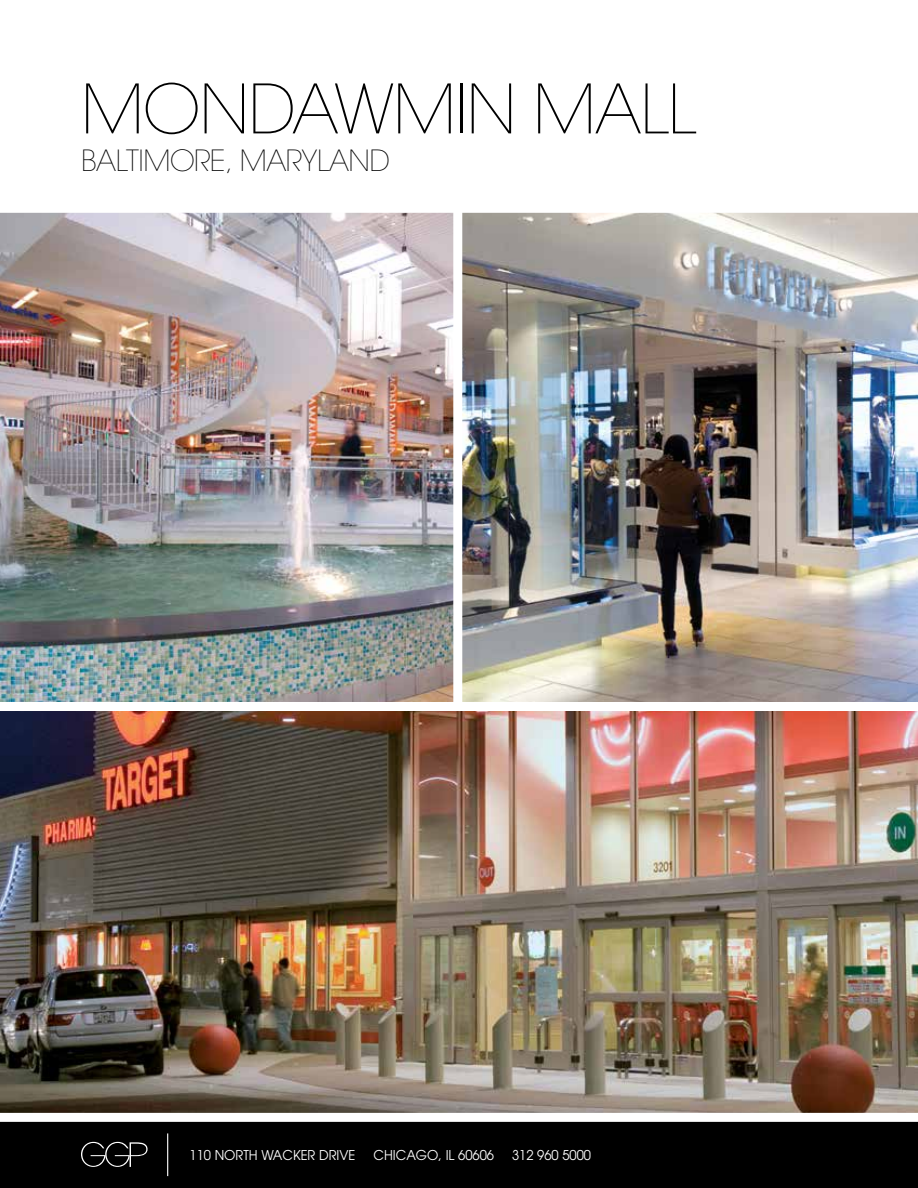
<style>
.page{position:relative;width:918px;height:1188px;background:#fff}
.page>*{position:absolute;margin:0;border:0;box-sizing:border-box;transform-origin:0 0}
.t1{font:200 67.5px "Avant Garde";letter-spacing:-.015em;color:#000}
.t2{font:200 29.1px "Avant Garde";letter-spacing:-.015em;color:#000}
.t3{font:13.5px "Avant Garde";color:#fff;scale:.96 1}
</style>
<div class="page">
<img style="left:0;top:711px;width:918px;height:402px">
<img style="left:462px;top:213px;width:456px;height:489px">
<img style="left:0;top:213px;width:453px;height:489px">
<div style="left:0;top:1120px;width:918px;height:68px;background:#000"></div>
<svg style="left:81px;top:1142px;width:67px;height:25px"></svg>
<hr style="left:167px;top:1133px;width:1px;height:43px;background:#fff">
<div style="left:0;top:1113px;width:918px;height:9px;background:#fff"></div>
<h1 class="t1" style="left:81px;top:69px;width:617px">MONDAWM IN MALL</h1>
<h2 class="t2" style="left:81px;top:143px;width:310px">BALTIMORE, MARYLAND</h2>
<p class="t3" style="left:190px;top:1147px;width:174px">110 NORTH WACKER DRIVE</p>
<p class="t3" style="left:374px;top:1147px;width:127px">CHICAGO, IL 60606</p>
<p class="t3" style="left:512px;top:1147px;width:84px">312 960 5000</p>
</div>
